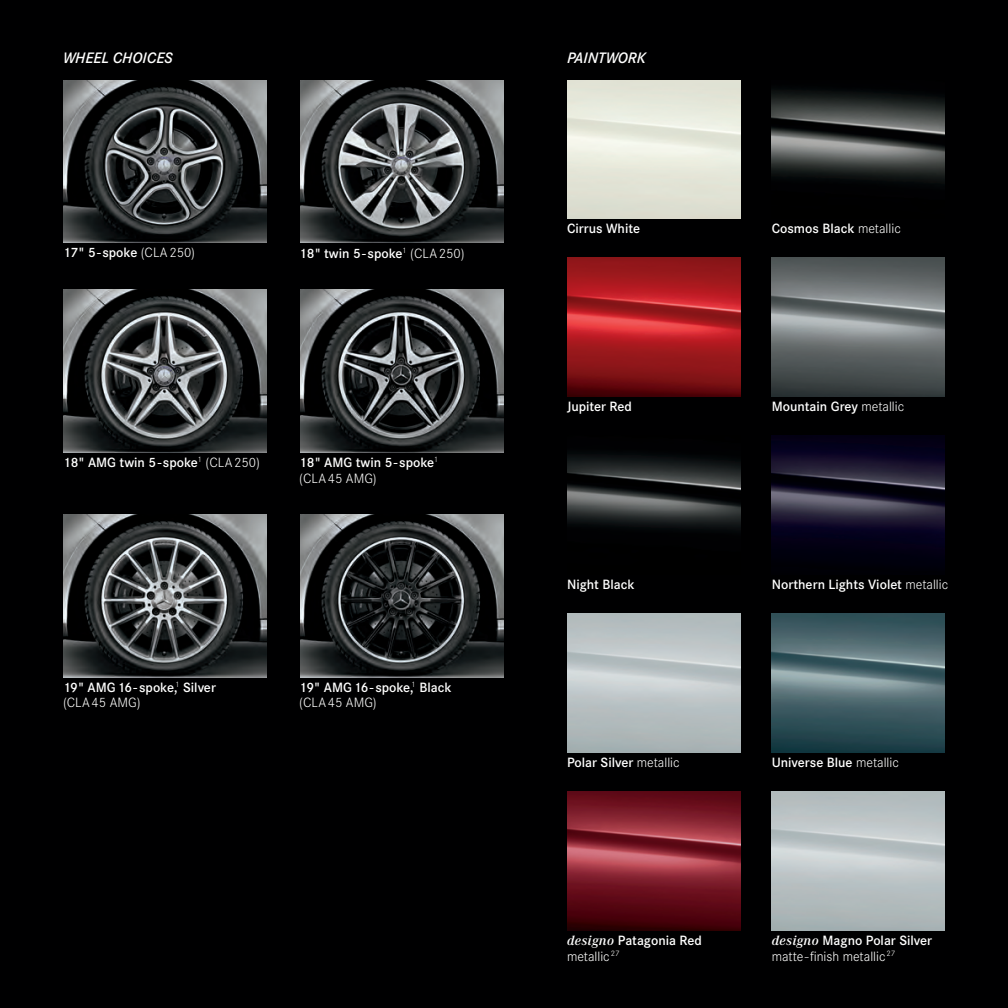
<style>
.page{position:relative;width:1008px;height:1008px;background:#000001}
.page>*{position:absolute;margin:0;border:0;box-sizing:border-box;transform-origin:0 0}
._14_Body_Headline{font:italic 600 15.75px "Corporate S";letter-spacing:-.005em;color:#fff}
.Chip_Description{font:600 14px/15.8px "Corporate S";color:#fff}
.Chip_Description-2{font:300 14px/15.8px "Corporate S";color:#fff}
.s1{font-weight:300}
.s2{font-family:"Corporate A";font-style:italic}
.s3{font-family:"Corporate A";font-weight:600;font-style:italic}
.s4{font-weight:600}
</style>
<div class="page">
<img style="left:567px;top:258px;width:173px;height:139px">
<img style="left:772px;top:89px;width:173px;height:95px">
<img style="left:772px;top:258px;width:173px;height:139px">
<img style="left:567px;top:80px;width:173px;height:139px">
<img style="left:567px;top:454px;width:173px;height:76px">
<img style="left:567px;top:614px;width:173px;height:139px">
<img style="left:567px;top:792px;width:173px;height:139px">
<img style="left:772px;top:436px;width:173px;height:131px">
<img style="left:772px;top:614px;width:173px;height:139px">
<img style="left:772px;top:792px;width:173px;height:139px">
<img style="left:63px;top:80px;width:204px;height:163px">
<img style="left:300px;top:80px;width:204px;height:163px">
<img style="left:300px;top:289px;width:204px;height:163px">
<img style="left:63px;top:514px;width:204px;height:163px">
<img style="left:300px;top:514px;width:204px;height:163px">
<img style="left:63px;top:289px;width:204px;height:163px">
<p class="_14_Body_Headline" style="left:63px;top:49px;width:111px">WHEEL CHOICES</p>
<p class="Chip_Description" style="left:63px;top:245px;width:134px">17" 5-spoke <span class="s1">(CLA250)</span></p>
<p class="Chip_Description" style="left:299px;top:246px;width:167px">18" twin 5-spoke<sup>1</sup> <span class="s1">(CLA250)</span></p>
<p class="Chip_Description" style="left:63px;top:455px;width:198px">18" AMG twin 5-spoke<sup>1</sup> <span class="s1">(CLA250)</span></p>
<p class="Chip_Description" style="left:299px;top:455px;width:141px">18" AMG twin 5-spoke<sup>1 </sup><span class="s1">(CLA45 AMG)</span></p>
<p class="Chip_Description" style="left:63px;top:679px;width:154px">19" AMG 16- spoke,<sup>1</sup> Silver <span class="s1">(CLA45 AMG)</span></p>
<p class="Chip_Description" style="left:299px;top:679px;width:154px">19" AMG 16- spoke,<sup>1</sup> Black <span class="s1">(CLA45 AMG)</span></p>
<p class="_14_Body_Headline" style="left:567px;top:49px;width:81px">PAINTWORK</p>
<p class="Chip_Description" style="left:567px;top:221px;width:75px">Cirrus White</p>
<p class="Chip_Description" style="left:772px;top:221px;width:131px">Cosmos Black <span class="s1">metallic</span></p>
<p class="Chip_Description" style="left:567px;top:399px;width:67px">Jupiter Red</p>
<p class="Chip_Description" style="left:772px;top:399px;width:134px">Mountain Grey <span class="s1">metallic</span></p>
<p class="Chip_Description" style="left:567px;top:576px;width:69px">Night Black</p>
<p class="Chip_Description" style="left:772px;top:576px;width:178px">Northern Lights Violet <span class="s1">metallic</span></p>
<p class="Chip_Description" style="left:567px;top:755px;width:114px">Polar Silver <span class="s1">metallic</span></p>
<p class="Chip_Description" style="left:772px;top:755px;width:129px">Universe Blue <span class="s1">metallic</span></p>
<p class="Chip_Description" style="left:567px;top:932px;width:136px"><span class="s2">designo</span> Patagonia Red <span class="s1">metallic</span><sup>27</sup></p>
<p class="Chip_Description-2" style="left:772px;top:932px;width:162px"><span class="s3">designo</span> <span class="s4">Magno Polar Silver </span>matte-finish metallic<sup>27</sup></p>
</div>
